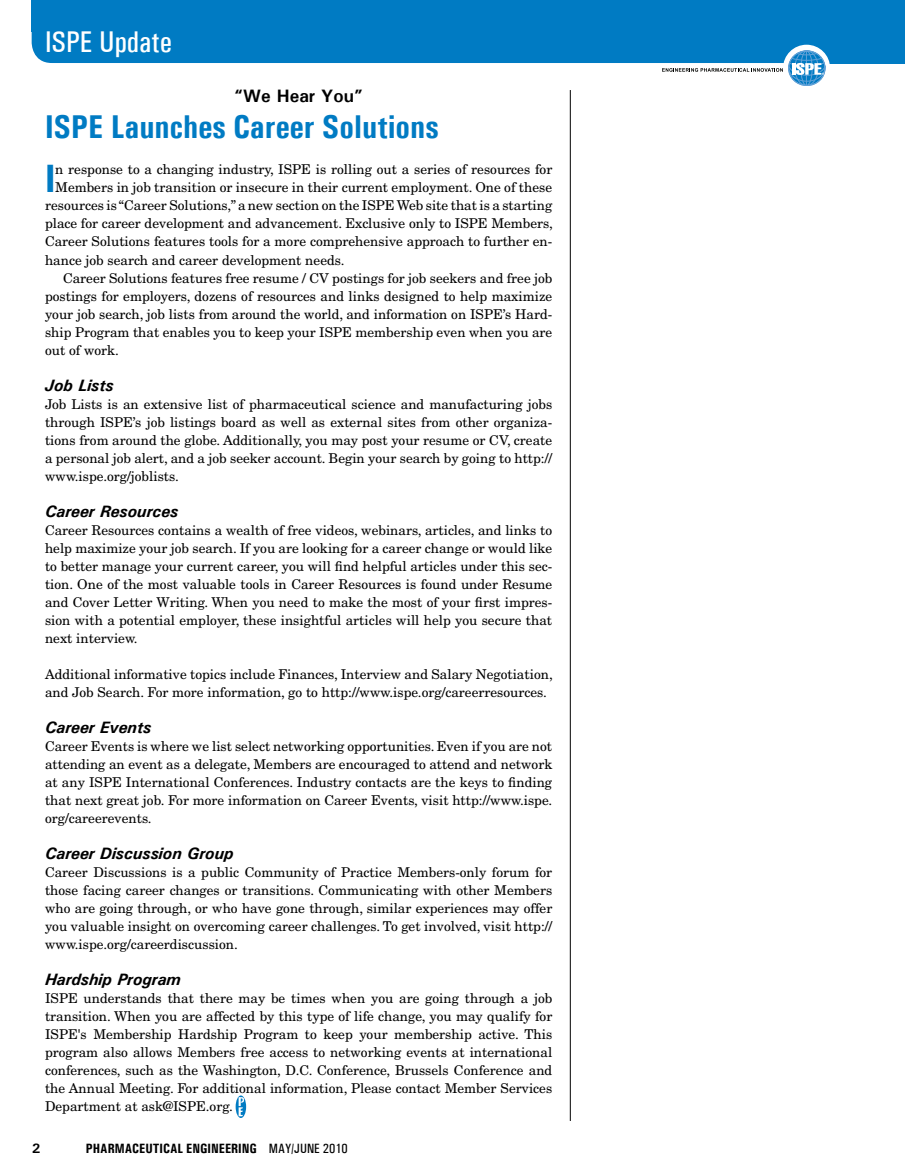
<style>
.page{position:relative;width:905px;height:1175px;background:#fff}
.page>*{position:absolute;margin:0;border:0;box-sizing:border-box;transform-origin:0 0}
.PE06_body_text{font:700 condensed 39.6px "Univers";color:#007bc3}
.PE06_headline{font:700 condensed 33px "Univers";color:#007bc3}
.PE06_headline-2{font:500 condensed 30px "Univers";color:#fff}
.PE06_subhead_1{font:700 18px "Univers";color:#000}
.PE06_subhead_2{font:italic 700 16.5px "Univers";color:#000}
.PE06_body_text-2{font:13.5px/18px "New Century Schlbk";color:#000;text-align:justify}
.t1{font:700 condensed 13.5px "Univers";color:#000}
.t2{font:700 13.5px "Univers";color:#000}
.s1{font-weight:500}
</style>
<div class="page">
<div style="left:32px;top:0;width:756px;height:63px;background:#007bc3"></div>
<div style="left:788px;top:0;width:116px;height:63px;background:#007bc3"></div>
<div style="left:32px;top:0;width:31px;height:32px;background:#007bc3"></div>
<div style="left:783px;top:45px;width:46px;height:46px;background:#fff;border-radius:50%"></div>
<div style="left:783px;top:45px;width:47px;height:47px;border:2px solid #fff;border-radius:50%"></div>
<svg style="left:662px;top:48px;width:163px;height:38px"></svg>
<svg style="left:236px;top:1095px;width:10px;height:23px"></svg>
<svg style="left:238px;top:1097px;width:6px;height:19px"></svg>
<hr style="left:570px;top:90px;width:1px;height:1030px;background:#000">
<p class="PE06_headline-2" style="left:45px;top:24px;width:128px">ISPE UPDATE</p>
<p class="PE06_subhead_1" style="left:234px;top:85px;width:130px">“We Hear You”</p>
<p class="PE06_headline" style="left:45px;top:107px;width:395px">ISPE Launches Career Solutions</p>
<p class="PE06_body_text" style="left:45px;top:155px;width:12px">I</p>
<p class="PE06_body_text-2" style="left:55px;top:161px;width:498px">n response to a changing industry, ISPE is rolling out a series of resources for</p>
<p class="PE06_body_text-2" style="left:55px;top:179px;width:498px">Members in job transition or insecure in their current employment. One of these</p>
<p class="PE06_body_text-2" style="left:45px;top:197px;width:509px">resources is “Career Solutions,” a new section on the ISPE Web site that is a starting</p>
<p class="PE06_body_text-2" style="left:45px;top:215px;width:509px">place for career development and advancement. Exclusive only to ISPE Members,</p>
<p class="PE06_body_text-2" style="left:45px;top:233px;width:509px">Career Solutions features tools for a more comprehensive approach to further en-</p>
<p class="PE06_body_text-2" style="left:45px;top:251px;width:301px">hance job search and career development needs.</p>
<p class="PE06_body_text-2" style="left:45px;top:269px;width:509px;text-indent:18px">Career Solutions features free resume / CV postings for job seekers and free job postings for employers, dozens of resources and links designed to help maximize your job search, job lists from around the world, and information on ISPE’s Hard&shy;ship Program that enables you to keep your ISPE membership even when you are out of work.</p>
<p class="PE06_subhead_2" style="left:45px;top:374px;width:70px">Job Lists</p>
<p class="PE06_body_text-2" style="left:45px;top:395px;width:509px">Job Lists is an extensive list of pharmaceutical science and manufacturing jobs through ISPE’s job listings board as well as external sites from other organiza&shy;tions from around the globe. Additionally, you may post your resume or CV, create a personal job alert, and a job seeker account. Begin your search by going to http:// www.ispe.org/joblists.</p>
<p class="PE06_subhead_2" style="left:45px;top:500px;width:135px">Career Resources</p>
<p class="PE06_body_text-2" style="left:45px;top:521px;width:509px">Career Resources contains a wealth of free videos, webinars, articles, and links to help maximize your job search. If you are looking for a career change or would like to better manage your current career, you will find helpful articles under this sec&shy;tion. One of the most valuable tools in Career Resources is found under Resume and Cover Letter Writing. When you need to make the most of your first impres&shy;sion with a potential employer, these insightful articles will help you secure that next interview.</p>
<p class="PE06_body_text-2" style="left:45px;top:665px;width:509px">Additional informative topics include Finances, Interview and Salary Negotiation, and Job Search. For more information, go to http://www.ispe.org/careerresources.</p>
<p class="PE06_subhead_2" style="left:45px;top:716px;width:108px">Career Events</p>
<p class="PE06_body_text-2" style="left:45px;top:737px;width:509px">Career Events is where we list select networking opportunities. Even if you are not attending an event as a delegate, Members are encouraged to attend and network at any ISPE International Conferences. Industry contacts are the keys to finding that next great job. For more information on Career Events, visit http://www.ispe. org/careerevents.</p>
<p class="PE06_subhead_2" style="left:45px;top:842px;width:190px">Career Discussion Group</p>
<p class="PE06_body_text-2" style="left:45px;top:863px;width:509px">Career Discussions is a public Community of Practice Members-only forum for those facing career changes or transitions. Communicating with other Members who are going through, or who have gone through, similar experiences may offer you valuable insight on overcoming career challenges. To get involved, visit http:// www.ispe.org/careerdiscussion.</p>
<p class="PE06_subhead_2" style="left:45px;top:968px;width:137px">Hardship Program</p>
<p class="PE06_body_text-2" style="left:45px;top:989px;width:509px">ISPE understands that there may be times when you are going through a job transition. When you are affected by this type of life change, you may qualify for ISPE's Membership Hardship Program to keep your membership active. This program also allows Members free access to networking events at international conferences, such as the Washington, D.C. Conference, Brussels Conference and the Annual Meeting. For additional information, Please contact Member Services Department at ask@ISPE.org.</p>
<p class="t2" style="left:32px;top:1139px;width:10px">2</p>
<p class="t1" style="left:86px;top:1140px;width:263px">PHARMACEUTICAL ENGINEERING <span class="s1">MAY/JUNE 2010</span></p>
</div>
